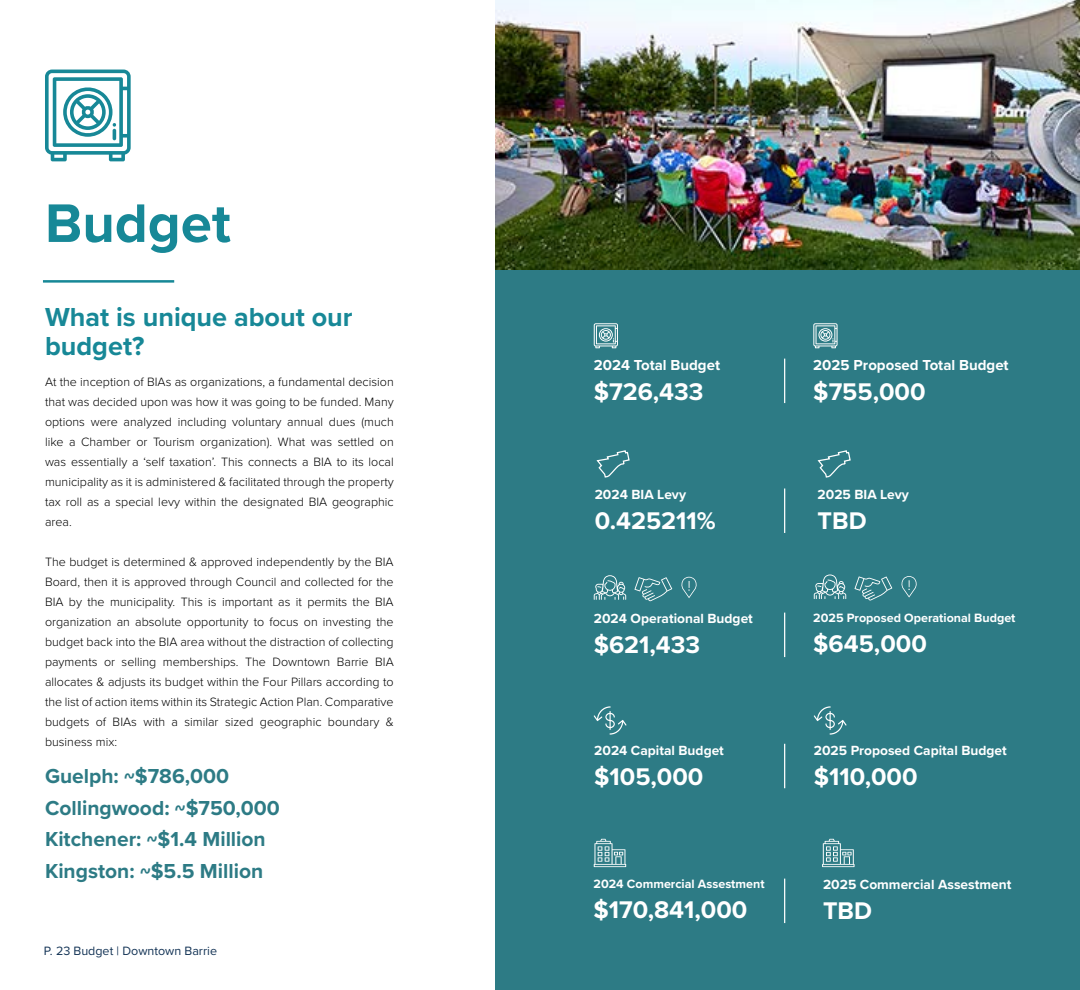
<style>
.page{position:relative;width:1080px;height:990px;background:#fff}
.page>*{position:absolute;margin:0;border:0;box-sizing:border-box;transform-origin:0 0}
.t1{font:700 56.25px "Proxima Nova";color:#178897}
.t2{font:700 27px/28.8px "Proxima Nova";color:#178897}
.t3{font:700 25px "Proxima Nova";color:#fff}
.t4{font:700 21px/31.9px "Proxima Nova";color:#2d7b85}
.t5{font:700 15px "Proxima Nova";color:#fff}
.t6{font:700 13.75px "Proxima Nova";color:#fff}
.t7{font:300 12.5px/20px "Proxima Nova";color:#000;text-align:justify}
.t8{font:700 12.5px "Proxima Nova";color:#fff}
.t9{font:12.5px "Proxima Nova";color:#133355}
</style>
<div class="page">
<hr style="left:43px;top:280px;width:131px;height:3px;background:#178897">
<svg style="left:45px;top:70px;width:86px;height:91px"></svg>
<div style="left:495px;top:0;width:585px;height:990px;background:#2d7b85"></div>
<img style="left:495px;top:0;width:585px;height:270px">
<svg style="left:594px;top:323px;width:24px;height:25px"></svg>
<hr style="left:784px;top:359px;width:1px;height:44px;background:#fff">
<svg style="left:813px;top:323px;width:25px;height:25px"></svg>
<svg style="left:596px;top:450px;width:34px;height:28px"></svg>
<hr style="left:784px;top:489px;width:1px;height:44px;background:#fff">
<svg style="left:817px;top:450px;width:34px;height:28px"></svg>
<svg style="left:594px;top:575px;width:32px;height:25px"></svg>
<svg style="left:634px;top:577px;width:38px;height:24px"></svg>
<svg style="left:681px;top:577px;width:16px;height:21px"></svg>
<hr style="left:784px;top:613px;width:1px;height:44px;background:#fff">
<svg style="left:814px;top:575px;width:32px;height:24px"></svg>
<svg style="left:854px;top:576px;width:38px;height:24px"></svg>
<svg style="left:901px;top:576px;width:16px;height:22px"></svg>
<svg style="left:594px;top:706px;width:33px;height:29px"></svg>
<hr style="left:784px;top:744px;width:1px;height:44px;background:#fff">
<svg style="left:814px;top:706px;width:33px;height:29px"></svg>
<svg style="left:594px;top:839px;width:32px;height:28px"></svg>
<hr style="left:784px;top:879px;width:1px;height:44px;background:#fff">
<svg style="left:822px;top:839px;width:33px;height:28px"></svg>
<h1 class="t1" style="left:45px;top:181px;width:187px">Budget</h1>
<h2 class="t2" style="left:45px;top:302px;width:309px">What is unique about our budget?</h2>
<p class="t7" style="left:45px;top:371px;width:350px">At the inception of BIAs as organizations, a fundamental decision that was decided upon was how it was going to be funded. Many options were analyzed including voluntary annual dues (much like a Chamber or Tourism organization). What was settled on was essentially a ‘self taxation’. This connects a BIA to its local municipality as it is administered &amp; facilitated through the property tax roll as a special levy within the designated BIA geographic area.</p>
<p class="t7" style="left:45px;top:551px;width:350px">The budget is determined &amp; approved independently by the BIA Board, then it is approved through Council and collected for the BIA by the municipality. This is important as it permits the BIA organization an absolute opportunity to focus on investing the budget back into the BIA area without the distraction of collecting payments or selling memberships. The Downtown Barrie BIA allocates &amp; adjusts its budget within the Four Pillars according to the list of action items within its Strategic Action Plan. Comparative budgets of BIAs with a similar sized geographic boundary &amp; business mix:</p>
<h3 class="t4" style="left:45px;top:759px;width:236px">Guelph: ~$786,000<br>Collingwood: ~$750,000<br>Kitchener: ~$1.4 Million<br>Kingston: ~$5.5 Million</h3>
<p class="t9" style="left:44px;top:942px;width:175px">P. 23 Budget | Downtown Barrie</p>
<p class="t5" style="left:594px;top:354px;width:128px">2024 Total Budget</p>
<h3 class="t3" style="left:594px;top:373px;width:111px">$726,433</h3>
<p class="t6" style="left:595px;top:485px;width:93px">2024 BIA Levy</p>
<h3 class="t3" style="left:595px;top:502px;width:122px">0.425211%</h3>
<p class="t6" style="left:594px;top:609px;width:161px">2024 Operational Budget</p>
<h3 class="t3" style="left:594px;top:626px;width:108px">$621,433</h3>
<p class="t6" style="left:594px;top:740px;width:131px">2024 Capital Budget</p>
<h3 class="t3" style="left:594px;top:758px;width:111px">$105,000</h3>
<p class="t8" style="left:594px;top:875px;width:173px">2024 Commercial Assestment</p>
<h3 class="t3" style="left:594px;top:891px;width:155px">$170,841,000</h3>
<p class="t5" style="left:813px;top:354px;width:197px">2025 Proposed Total Budget</p>
<h3 class="t3" style="left:813px;top:373px;width:114px">$755,000</h3>
<p class="t6" style="left:818px;top:485px;width:93px">2025 BIA Levy</p>
<h3 class="t3" style="left:818px;top:502px;width:51px">TBD</h3>
<p class="t8" style="left:813px;top:609px;width:204px">2025 Proposed Operational Budget</p>
<h3 class="t3" style="left:813px;top:625px;width:115px">$645,000</h3>
<p class="t6" style="left:814px;top:740px;width:194px">2025 Proposed Capital Budget</p>
<h3 class="t3" style="left:814px;top:758px;width:105px">$110,000</h3>
<p class="t6" style="left:823px;top:875px;width:190px">2025 Commercial Assestment</p>
<h3 class="t3" style="left:823px;top:892px;width:51px">TBD</h3>
</div>
